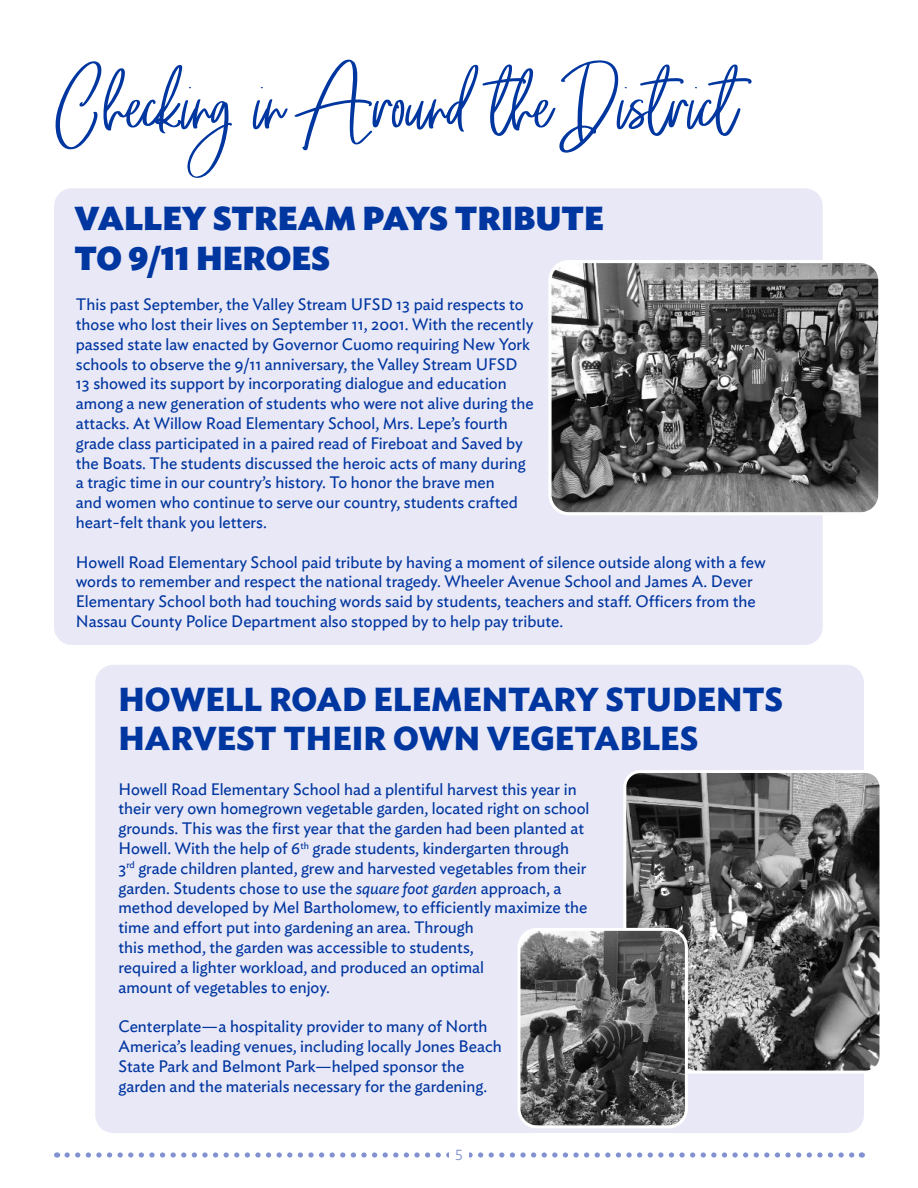
<style>
.page{position:relative;width:918px;height:1188px;background:#fff}
.page>*{position:absolute;margin:0;border:0;box-sizing:border-box;transform-origin:0 0}
.t1{font:85.65px "The Secret";color:#0036a0}
.t2{font:700 33px/39px "Ideal Sans";color:#0036a0}
.t3{font:900 33px/39.6px "Ideal Sans";color:#0036a0}
.t4{font:16.5px/19.8px "Ideal Sans";color:#0036a0}
.t5{font:300 15px "Ideal Sans";color:#8292d1}
.s1{font-style:italic}
</style>
<div class="page">
<div style="left:54px;top:188px;width:769px;height:457px;background:#e9e8f6;border-radius:18px"></div>
<div style="left:95px;top:665px;width:769px;height:468px;background:#e9e8f6;border-radius:18px"></div>
<svg style="left:67px;top:1152px;width:795px;height:6px"></svg>
<div style="left:449px;top:1148px;width:20px;height:19px;background:#fff"></div>
<img style="left:552px;top:264px;width:325px;height:247px">
<div style="left:548px;top:260px;width:333px;height:255px;border:3px solid #fff;border-radius:19px"></div>
<img style="left:627px;top:774px;width:251px;height:296px">
<div style="left:623px;top:770px;width:259px;height:304px;border:3px solid #fff;border-radius:16px"></div>
<img style="left:519px;top:929px;width:167px;height:195px">
<div style="left:518px;top:928px;width:170px;height:200px;border:3px solid #fff;border-radius:18px"></div>
<p class="t1" style="left:54px;top:47px;width:686px">Checking in Around the District</p>
<p class="t3" style="left:74px;top:196px;width:531px">VALLEY STREAM PAYS TRIBUTE<br>TO 9/11 HEROES</p>
<p class="t4" style="left:76px;top:293px;width:459px">This past September, the Valley Stream UFSD 13 paid respects to those who lost their lives on September 11, 2001. With the recently passed state law enacted by Governor Cuomo requiring New York schools to observe the 9/11 anniversary, the Valley Stream UFSD 13 showed its support by incorporating dialogue and education among a new generation of students who were not alive during the attacks. At Willow Road Elementary School, Mrs. Lepe’s fourth grade class participated in a paired read of Fireboat and Saved by the Boats. The students discussed the heroic acts of many during a tragic time in our country’s history. To honor the brave men<br>and women who continue to serve our country, students crafted heart-felt thank you letters.</p>
<p class="t4" style="left:76px;top:551px;width:691px">Howell Road Elementary School paid tribute by having a moment of silence outside along with a few words to remember and respect the national tragedy. Wheeler Avenue School and James A. Dever Elementary School both had touching words said by students, teachers and staff. Officers from the Nassau County Police Department also stopped by to help pay tribute.</p>
<p class="t2" style="left:118px;top:677px;width:666px">HOWELL ROAD ELEMENTARY STUDENTS<br>HARVEST THEIR OWN VEGETABLES</p>
<p class="t4" style="left:118px;top:778px;width:473px">Howell Road Elementary School had a plentiful harvest this year in their very own homegrown vegetable garden, located right on school grounds. This was the first year that the garden had been planted at Howell. With the help of 6<sup>th</sup> grade students, kindergarten through<br>3<sup>rd</sup> grade children planted, grew and harvested vegetables from their garden. Students chose to use the <span class="s1">square foot garden</span> approach, a method developed by Mel Bartholomew, to efficiently maximize the time and effort put into gardening an area. Through<br>this method, the garden was accessible to students,<br>required a lighter workload, and produced an optimal<br>amount of vegetables to enjoy.</p>
<p class="t4" style="left:118px;top:1015px;width:385px">Centerplate—a hospitality provider to many of North America’s leading venues, including locally Jones Beach State Park and Belmont Park—helped sponsor the garden and the materials necessary for the gardening.</p>
<p class="t5" style="left:455px;top:1143px;width:9px">5</p>
</div>
